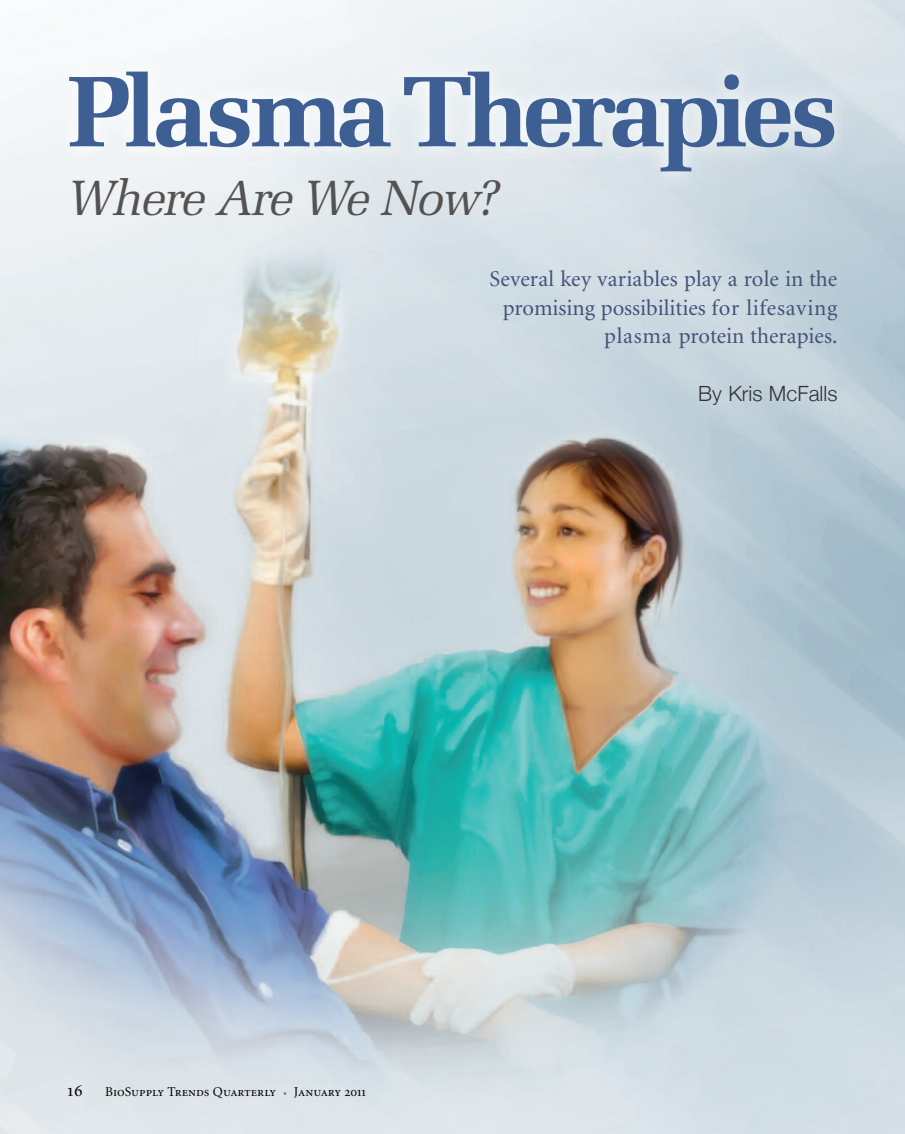
<style>
.page{position:relative;width:905px;height:1134px;background:#fff}
.page>*{position:absolute;margin:0;border:0;box-sizing:border-box;transform-origin:0 0}
.t1{font:700 100.2px "Melior";letter-spacing:-.065em;color:#3e5f93;scale:1.05 1}
.t2{font:italic 49.65px "Melior";letter-spacing:-.04em;color:#555252}
.t3{font:22.5px/28.5px "Minion";color:#435379;text-align:right}
.t4{font:300 21px "Helvetica Neue";color:#333}
.t5{font:18px "Minion Regular SC";color:#000}
.t6{font:13.5px "Minion Regular SC";color:#000}
.s1{color:#808080}
</style>
<div class="page">
<img style="left:0;top:0;width:904px;height:1134px">
<img style="left:42px;top:35px;width:821px;height:294px">
<h1 class="t1" style="left:68px;top:53px;width:734px">Plasma Therapies</h1>
<h2 class="t2" style="left:67px;top:169px;width:433px">Where Are We Now?</h2>
<p class="t3" style="left:489px;top:267px;width:349px">Several key variables play a role in the promising possibilities for lifesaving plasma protein therapies.</p>
<p class="t5" style="left:68px;top:1084px;width:17px">16</p>
<p class="t6" style="left:105px;top:1087px;width:262px">BioSupply Trends Quarterly <span class="s1">•</span> January 2011</p>
<p class="t4" style="left:698px;top:380px;width:141px">By Kris McFalls</p>
</div>
